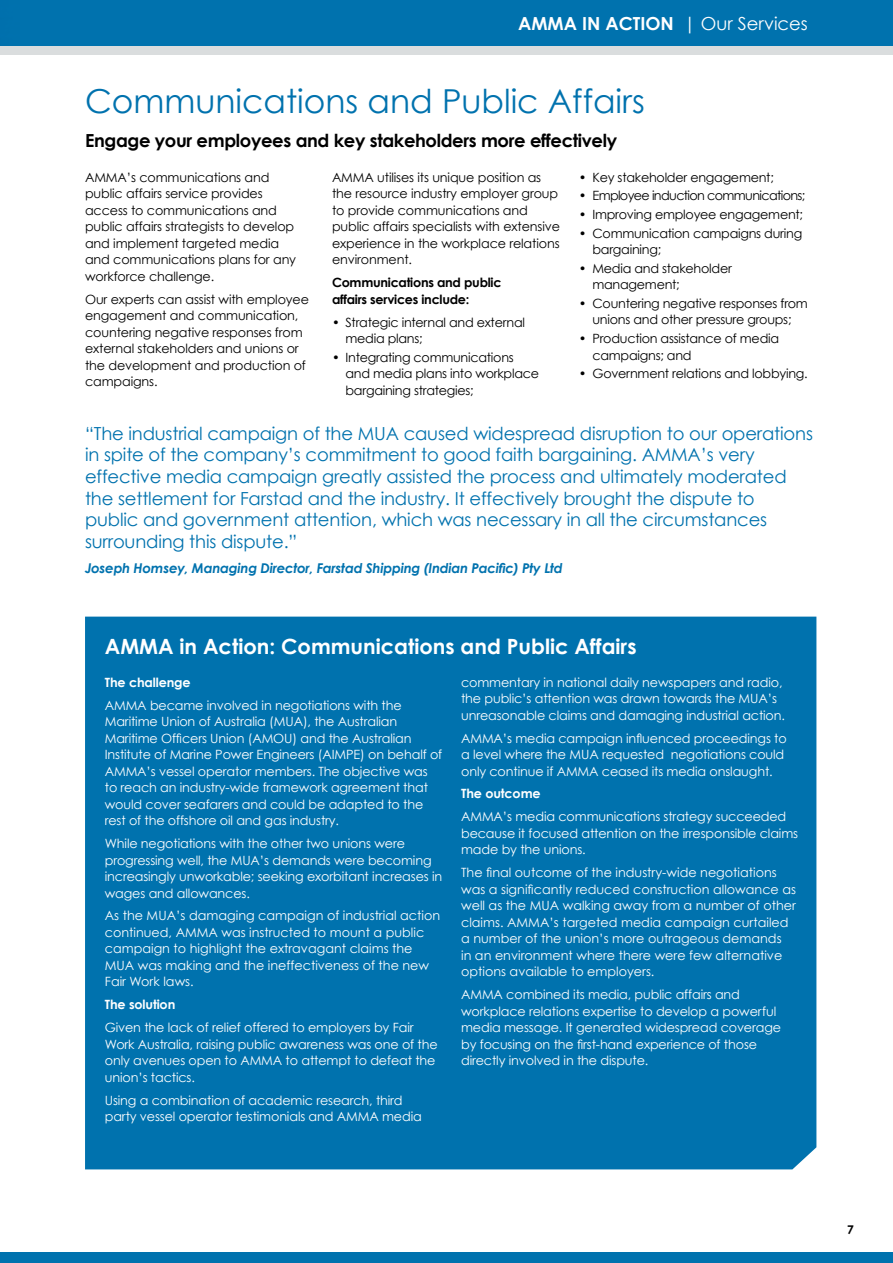
<style>
.page{position:relative;width:893px;height:1263px;background:#fff}
.page>*{position:absolute;margin:0;border:0;box-sizing:border-box;transform-origin:0 0}
.t1{font:33px "Century Gothic";color:#0072ae}
.t2{font:700 21px "Century Gothic";color:#fff}
.t3{font:18px/21.6px "Century Gothic";letter-spacing:-.01em;color:#0072ae}
.t4{font:700 18px "Century Gothic";letter-spacing:-.02em;color:#000}
.t5{font:700 18px "Century Gothic";color:#fff}
.t6{font:italic 700 13.5px "Century Gothic";letter-spacing:-.02em;color:#0072ae}
.t7{font:12.75px/16.5px "Century Gothic";letter-spacing:-.01em;color:#fff}
.t8{font:12.75px/16.5px "Century Gothic";letter-spacing:-.01em;color:#000}
.t9{font:700 12.75px/16.5px "Century Gothic";letter-spacing:-.02em;color:#000}
.t10{font:12.75px "Century Gothic";letter-spacing:-.05em;color:#000}
.t11{font:700 12.75px "Century Gothic";letter-spacing:-.01em;color:#fff}
.t12{font:700 12px "Century Gothic";color:#000}
.s1{font-weight:400}
</style>
<div class="page">
<div style="left:0;top:0;width:893px;height:46px;background:#0072ae"></div>
<div style="left:0;top:46px;width:893px;height:8px;background:#daddde"></div>
<div style="left:85px;top:617px;width:731px;height:552px;background:#0072ae"></div>
<div style="left:0;top:1252px;width:893px;height:11px;background:#0072ae"></div>
<h3 class="t5" style="left:518px;top:13px;width:291px">AMMA in action <span class="s1">| Our Services</span></h3>
<h1 class="t1" style="left:85px;top:81px;width:561px">Communications and Public Affairs</h1>
<h3 class="t4" style="left:85px;top:130px;width:534px">Engage your employees and key stakeholders more effectively</h3>
<p class="t8" style="left:85px;top:169px;width:213px">AMMA’s communications and public affairs service provides access to communications and public affairs strategists to develop and implement targeted media and communications plans for any workforce challenge.</p>
<p class="t8" style="left:85px;top:291px;width:226px">Our experts can assist with employee engagement and communication, countering negative responses from external stakeholders and unions or the development and production of campaigns.</p>
<p class="t8" style="left:332px;top:169px;width:229px">AMMA utilises its unique position as the resource industry employer group to provide communications and public affairs specialists with extensive experience in the workplace relations environment.</p>
<p class="t9" style="left:332px;top:274px;width:171px">Communications and public affairs services include:</p>
<p class="t8" style="left:345px;top:313px;width:181px;text-indent:-14px">• Strategic internal and external media plans;</p>
<p class="t8" style="left:345px;top:349px;width:195px;text-indent:-14px">• Integrating communications and media plans into workplace bargaining strategies;</p>
<p class="t8" style="left:579px;top:169px;width:196px">• Key stakeholder engagement;</p>
<p class="t10" style="left:579px;top:188px;width:228px">• Employee induction communications;</p>
<p class="t8" style="left:579px;top:206px;width:226px">• Improving employee engagement;</p>
<p class="t8" style="left:592px;top:225px;width:211px;text-indent:-14px">• Communication campaigns during bargaining;</p>
<p class="t8" style="left:592px;top:260px;width:141px;text-indent:-14px">• Media and stakeholder management;</p>
<p class="t8" style="left:579px;top:295px;width:230px;text-align:center">• Countering negative responses from unions and other pressure groups;</p>
<p class="t8" style="left:592px;top:330px;width:188px;text-indent:-14px">• Production assistance of media campaigns; and</p>
<p class="t8" style="left:579px;top:365px;width:230px">• Government relations and lobbying.</p>
<p class="t3" style="left:85px;top:422px;width:729px">“The industrial campaign of the MUA caused widespread disruption to our operations in spite of the company’s commitment to good faith bargaining. AMMA’s very effective media campaign greatly assisted the process and ultimately moderated the settlement for Farstad and the industry. It effectively brought the dispute to<br>public and government attention, which was necessary in all the circumstances surrounding this dispute.”</p>
<p class="t6" style="left:85px;top:559px;width:479px">Joseph Homsey, Managing Director, Farstad Shipping (Indian Pacific) Pty Ltd</p>
<h2 class="t2" style="left:105px;top:633px;width:533px">AMMA in Action: Communications and Public Affairs</h2>
<p class="t11" style="left:105px;top:674px;width:87px">The challenge</p>
<p class="t7" style="left:105px;top:697px;width:339px">AMMA became involved in negotiations with the Maritime Union of Australia (MUA), the Australian Maritime Officers Union (AMOU) and the Australian Institute of Marine Power Engineers (AIMPE) on behalf of AMMA’s vessel operator members. The objective was to reach an industry-wide framework agreement that would cover seafarers and could be adapted to the rest of the offshore oil and gas industry.</p>
<p class="t7" style="left:105px;top:835px;width:339px">While negotiations with the other two unions were progressing well, the MUA’s demands were becoming increasingly unworkable; seeking exorbitant increases in wages and allowances.</p>
<p class="t7" style="left:105px;top:907px;width:337px">As the MUA’s damaging campaign of industrial action continued, AMMA was instructed to mount a public campaign to highlight the extravagant claims the MUA was making and the ineffectiveness of the new Fair Work laws.</p>
<p class="t11" style="left:105px;top:996px;width:72px">The solution</p>
<p class="t7" style="left:105px;top:1019px;width:334px">Given the lack of relief offered to employers by Fair Work Australia, raising public awareness was one of the only avenues open to AMMA to attempt to defeat the union’s tactics.</p>
<p class="t7" style="left:105px;top:1091px;width:318px">Using a combination of academic research, third party vessel operator testimonials and AMMA media</p>
<p class="t7" style="left:461px;top:674px;width:325px">commentary in national daily newspapers and radio, the public’s attention was drawn towards the MUA’s unreasonable claims and damaging industrial action.</p>
<p class="t7" style="left:461px;top:729px;width:327px">AMMA’s media campaign influenced proceedings to a level where the MUA requested negotiations could only continue if AMMA ceased its media onslaught.</p>
<p class="t11" style="left:461px;top:786px;width:81px">The outcome</p>
<p class="t7" style="left:461px;top:808px;width:338px">AMMA’s media communications strategy succeeded because it focused attention on the irresponsible claims made by the unions.</p>
<p class="t7" style="left:461px;top:864px;width:336px">The final outcome of the industry-wide negotiations was a significantly reduced construction allowance as well as the MUA walking away from a number of other claims. AMMA’s targeted media campaign curtailed a number of the union’s more outrageous demands<br>in an environment where there were few alternative options available to employers.</p>
<p class="t7" style="left:461px;top:986px;width:321px">AMMA combined its media, public affairs and workplace relations expertise to develop a powerful media message. It generated widespread coverage by focusing on the first-hand experience of those directly involved in the dispute.</p>
<p class="t12" style="left:847px;top:1222px;width:8px">7</p>
</div>
